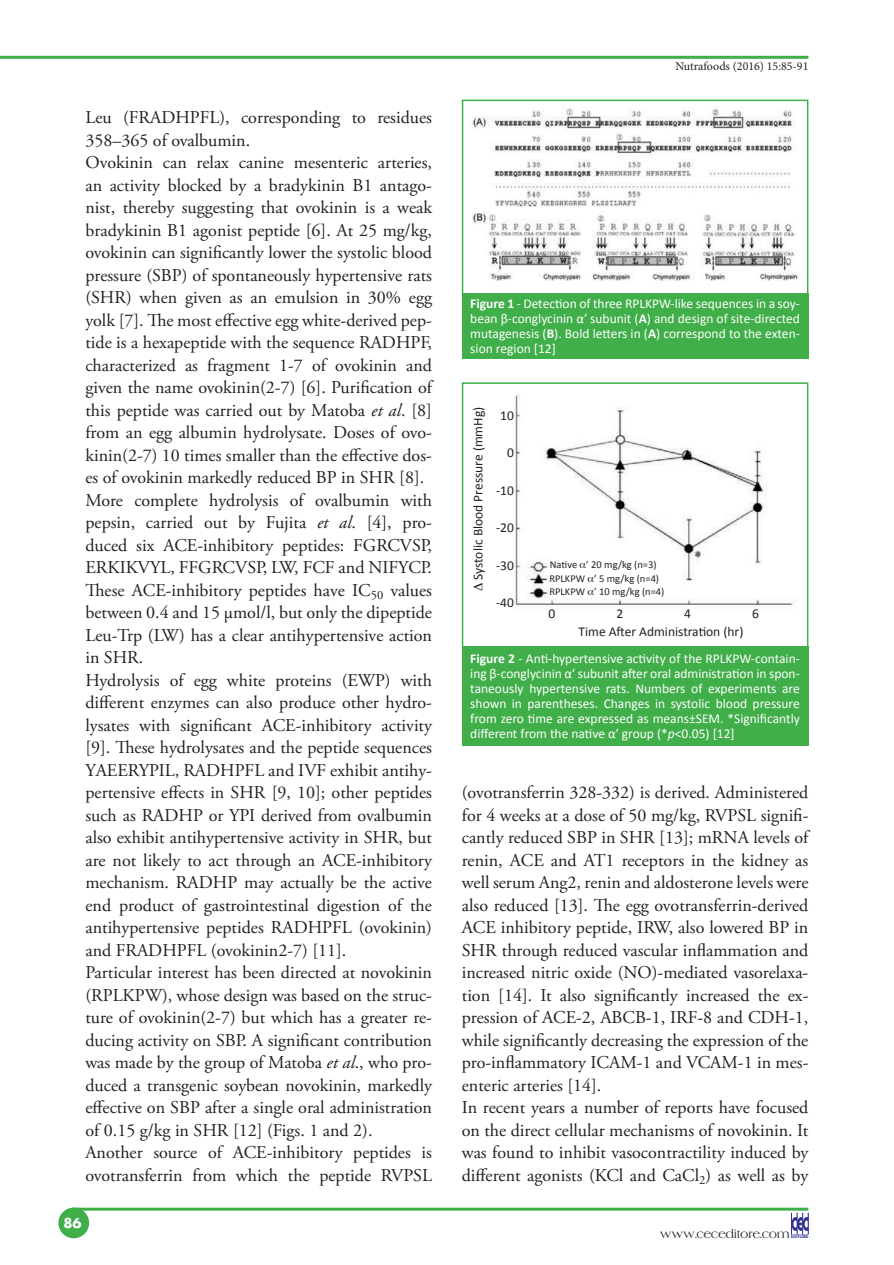
<style>
.page{position:relative;width:894px;height:1265px;background:#fff}
.page>*{position:absolute;margin:0;border:0;box-sizing:border-box;transform-origin:0 0}
.t1{font:18px/22.5px "Adobe Garamond Pro";color:#231f20}
.t2{font:13.5px/15px "Calibri";color:#fff;text-align:justify}
.t3{font:13.5px "Calibri";color:#231f20}
.t4{font:700 13.2px "Futura";color:#fff}
.t5{font:12px "Minion Pro";color:#231f20}
.t6{font:10.5px/14.1px "Calibri";color:#231f20}
.t7{font:10.5px "Americana";color:#231f20}
.t8{font:800 4.65px "Futura";color:#2e3092}
.s1{font-style:italic}
.s2{font-weight:700}
.s3{font-size:3.45px}
</style>
<div class="page">
<hr style="left:0;top:56px;width:808px;height:3px;background:#40ae49">
<hr style="left:73px;top:1208px;width:735px;height:3px;background:#40ae49">
<svg style="left:791px;top:1213px;width:18px;height:21px"></svg>
<div style="left:58px;top:1208px;width:31px;height:30px;background:#40ae49;border-radius:50%"></div>
<img style="left:472px;top:108px;width:326px;height:173px">
<div style="left:462px;top:100px;width:346px;height:196px;border:2px solid #40ae49"></div>
<img style="left:514px;top:394px;width:280px;height:212px">
<div style="left:462px;top:382px;width:346px;height:266px;border:2px solid #40ae49"></div>
<div style="left:462px;top:293px;width:346px;height:65px;background:#40ae49"></div>
<div style="left:462px;top:646px;width:346px;height:99px;background:#40ae49"></div>
<svg style="left:580px;top:563px;width:6px;height:5px"></svg>
<svg style="left:588px;top:577px;width:6px;height:6px"></svg>
<svg style="left:588px;top:590px;width:6px;height:5px"></svg>
<p class="t1" style="left:85px;top:107px;width:348px">Leu (FRADHPFL), corresponding to residues 358–365 of ovalbumin.<br>Ovokinin can relax canine mesenteric arteries, an activity blocked by a bradykinin B1 antago&shy;nist, thereby suggesting that ovokinin is a weak bradykinin B1 agonist peptide [6]. At 25 mg/kg, ovokinin can significantly lower the systolic blood pressure (SBP) of spontaneously hypertensive rats (SHR) when given as an emulsion in 30% egg yolk [7]. The most effective egg white-derived pep&shy;tide is a hexapeptide with the sequence RADHPF, characterized as fragment 1-7 of ovokinin and given the name ovokinin(2-7) [6]. Purification of this peptide was carried out by Matoba <span class="s1">et al</span>. [8] from an egg albumin hydrolysate. Doses of ovo&shy;kinin(2-7) 10 times smaller than the effective dos&shy;es of ovokinin markedly reduced BP in SHR [8].<br>More complete hydrolysis of ovalbumin with pepsin, carried out by Fujita <span class="s1">et al</span>. [4], pro&shy;duced six ACE-inhibitory peptides: FGRCVSP, ERKIKVYL, FFGRCVSP, LW, FCF and NIFYCP.<br>These ACE-inhibitory peptides have IC<sub>50</sub> values between 0.4 and 15 μmol/l, but only the dipeptide Leu-Trp (LW) has a clear antihypertensive action in SHR.<br>Hydrolysis of egg white proteins (EWP) with different enzymes can also produce other hydro&shy;lysates with significant ACE-inhibitory activity [9]. These hydrolysates and the peptide sequences YAEERYPIL, RADHPFL and IVF exhibit antihy&shy;pertensive effects in SHR [9, 10]; other peptides such as RADHP or YPI derived from ovalbumin also exhibit antihypertensive activity in SHR, but are not likely to act through an ACE-inhibitory mechanism. RADHP may actually be the active end product of gastrointestinal digestion of the antihypertensive peptides RADHPFL (ovokinin) and FRADHPFL (ovokinin2-7) [11].<br>Particular interest has been directed at novokinin (RPLKPW), whose design was based on the struc&shy;ture of ovokinin(2-7) but which has a greater re&shy;ducing activity on SBP. A significant contribution was made by the group of Matoba <span class="s1">et al</span>., who pro&shy;duced a transgenic soybean novokinin, markedly effective on SBP after a single oral administration of 0.15 g/kg in SHR [12] (Figs. 1 and 2).<br>Another source of ACE-inhibitory peptides is ovotransferrin from which the peptide RVPSL</p>
<p class="t4" style="left:64px;top:1214px;width:20px">86</p>
<p class="t5" style="left:675px;top:58px;width:135px">Nutrafoods (2016) 15:85-91</p>
<p class="t2" style="left:470px;top:296px;width:331px"><span class="s2">Figure 1</span> - Detection of three RPLKPW-like sequences in a soy&shy;bean β-conglycinin α′ subunit (<span class="s2">A</span>) and design of site-directed mutagenesis (<span class="s2">B</span>). Bold letters in (<span class="s2">A</span>) correspond to the exten&shy;sion region [12]</p>
<p class="t3" style="left:469px;top:580px;width:175px;rotate:-90deg">Systolic Blood Pressure (mmHg)</p>
<p class="t3" style="left:500px;top:407px;width:15px">10</p>
<p class="t3" style="left:507px;top:444px;width:8px">0</p>
<p class="t3" style="left:496px;top:482px;width:19px">-10</p>
<p class="t3" style="left:496px;top:519px;width:19px">-20</p>
<p class="t3" style="left:496px;top:557px;width:19px">-30</p>
<p class="t3" style="left:496px;top:594px;width:19px">-40</p>
<p class="t6" style="left:549px;top:558px;width:111px">Native ’ 20 mg/kg (n=3)<br>RPLKPW ’ 5 mg/kg (n=4)</p>
<p class="t6" style="left:549px;top:585px;width:117px">RPLKPW ’ 10 mg/kg (n=4)</p>
<p class="t3" style="left:548px;top:605px;width:8px">0</p>
<p class="t3" style="left:616px;top:605px;width:8px">2</p>
<p class="t3" style="left:684px;top:605px;width:8px">4</p>
<p class="t3" style="left:752px;top:605px;width:8px">6</p>
<p class="t3" style="left:578px;top:623px;width:166px">Time After Administration (hr)</p>
<p class="t2" style="left:470px;top:651px;width:331px"><span class="s2">Figure 2</span> - Anti-hypertensive activity of the RPLKPW-contain&shy;ing β-conglycinin α′ subunit after oral administration in spon&shy;taneously hypertensive rats. Numbers of experiments are shown in parentheses. Changes in systolic blood pressure from zero time are expressed as means±SEM. *Significantly different from the native α′ group (*<span class="s1">p</span>&lt;0.05) [12]</p>
<p class="t1" style="left:462px;top:782px;width:348px">(ovotransferrin 328-332) is derived. Administered for 4 weeks at a dose of 50 mg/kg, RVPSL signifi&shy;cantly reduced SBP in SHR [13]; mRNA levels of renin, ACE and AT1 receptors in the kidney as well serum Ang2, renin and aldosterone levels were also reduced [13]. The egg ovotransferrin-derived ACE inhibitory peptide, IRW, also lowered BP in SHR through reduced vascular inflammation and increased nitric oxide (NO)-mediated vasorelaxa&shy;tion [14]. It also significantly increased the ex&shy;pression of ACE-2, ABCB-1, IRF-8 and CDH-1, while significantly decreasing the expression of the pro-inflammatory ICAM-1 and VCAM-1 in mes&shy;enteric arteries [14].<br>In recent years a number of reports have focused on the direct cellular mechanisms of novokinin. It was found to inhibit vasocontractility induced by different agonists (KCl and CaCl<sub>2</sub>) as well as by</p>
<p class="t7" style="left:660px;top:1227px;width:131px">www.ceceditore.com</p>
<p class="t8" style="left:791px;top:1233px;width:24px">EDITORE <span class="s3">srl</span></p>
</div>
